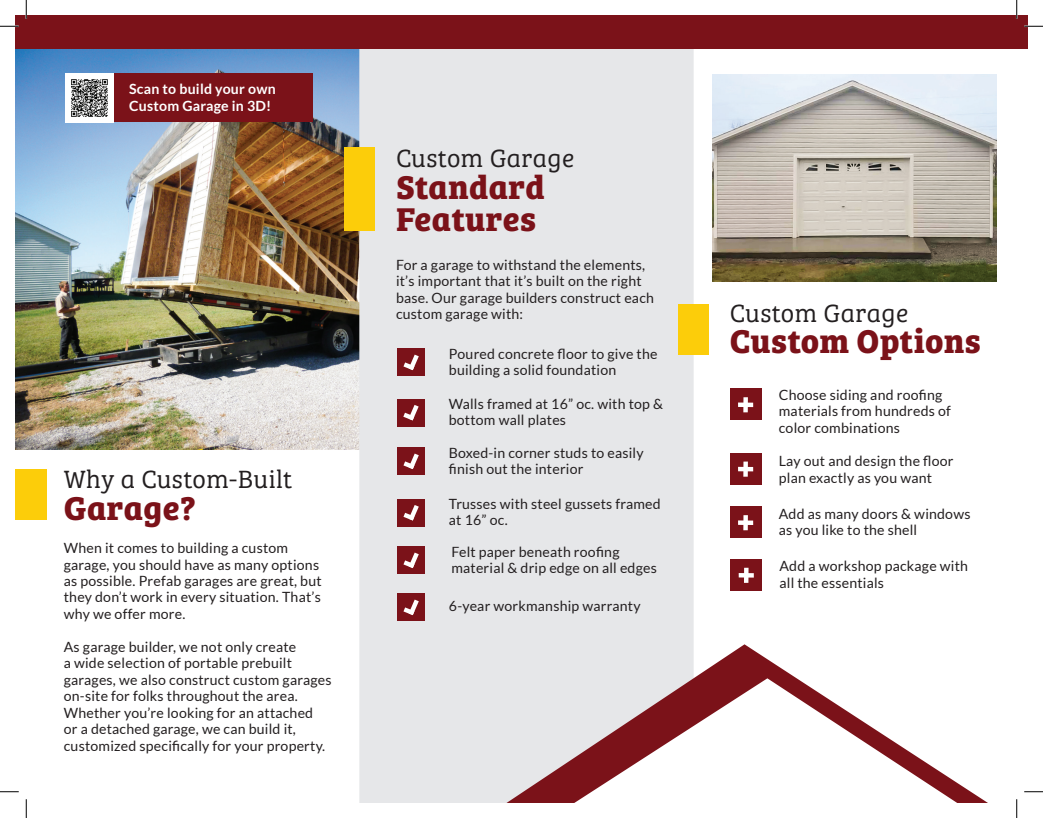
<style>
.page{position:relative;width:1043px;height:818px;background:#fff}
.page>*{position:absolute;margin:0;border:0;box-sizing:border-box;transform-origin:0 0}
.t1{font:700 34.12px/31.8px "Bree Serif";letter-spacing:.015em;color:#7b1219}
.t2{font:25.88px "Bree Serif Lt";letter-spacing:.015em;color:#231f20}
.t3{font:14.12px/16.5px "Lato";letter-spacing:.015em;color:#231f20}
.t4{font:700 14.12px/16.5px "Lato";letter-spacing:.015em;color:#fff}
</style>
<div class="page">
<img style="left:16px;top:48px;width:343px;height:401px">
<div style="left:359px;top:48px;width:334px;height:754px;background:#e6e7e9"></div>
<svg style="left:506px;top:644px;width:482px;height:159px"></svg>
<div style="left:15px;top:15px;width:1013px;height:33px;background:#7b1219"></div>
<div style="left:397px;top:348px;width:28px;height:28px;background:#7b1219"></div>
<div style="left:397px;top:447px;width:28px;height:28px;background:#7b1219"></div>
<div style="left:397px;top:499px;width:28px;height:27px;background:#7b1219"></div>
<div style="left:397px;top:546px;width:28px;height:27px;background:#7b1219"></div>
<div style="left:15px;top:469px;width:31px;height:51px;background:#fccd0a"></div>
<div style="left:345px;top:148px;width:30px;height:83px;background:#fccd0a"></div>
<img style="left:712px;top:74px;width:284px;height:208px">
<div style="left:678px;top:304px;width:30px;height:50px;background:#fccd0a"></div>
<div style="left:730px;top:453px;width:31px;height:32px;background:#7b1219"></div>
<div style="left:730px;top:388px;width:31px;height:32px;background:#7b1219"></div>
<div style="left:730px;top:506px;width:31px;height:32px;background:#7b1219"></div>
<svg style="left:403px;top:354px;width:16px;height:16px"></svg>
<svg style="left:403px;top:453px;width:16px;height:16px"></svg>
<svg style="left:403px;top:505px;width:16px;height:15px"></svg>
<div style="left:397px;top:593px;width:28px;height:28px;background:#7b1219"></div>
<svg style="left:403px;top:552px;width:16px;height:16px"></svg>
<svg style="left:403px;top:599px;width:16px;height:16px"></svg>
<div style="left:743px;top:461px;width:5px;height:15px;background:#fff"></div>
<hr style="left:738px;top:467px;width:15px;height:4px;background:#fff">
<div style="left:743px;top:397px;width:5px;height:15px;background:#fff"></div>
<div style="left:738px;top:402px;width:15px;height:5px;background:#fff"></div>
<div style="left:743px;top:515px;width:5px;height:15px;background:#fff"></div>
<div style="left:738px;top:520px;width:15px;height:5px;background:#fff"></div>
<img style="left:65px;top:74px;width:49px;height:48px">
<div style="left:114px;top:74px;width:198px;height:48px;background:#7b1219"></div>
<div style="left:730px;top:559px;width:32px;height:31px;background:#7b1219"></div>
<svg style="left:744px;top:567px;width:4px;height:16px"></svg>
<svg style="left:738px;top:573px;width:15px;height:4px"></svg>
<div style="left:397px;top:399px;width:28px;height:27px;background:#7b1219"></div>
<svg style="left:403px;top:405px;width:15px;height:15px"></svg>
<svg style="left:0;top:25px;width:19px;height:2px"></svg>
<svg style="left:1024px;top:25px;width:18px;height:2px"></svg>
<svg style="left:0;top:791px;width:19px;height:1px"></svg>
<svg style="left:1024px;top:791px;width:18px;height:1px"></svg>
<svg style="left:25px;top:0;width:2px;height:19px"></svg>
<svg style="left:25px;top:799px;width:2px;height:19px"></svg>
<svg style="left:1015px;top:0;width:2px;height:19px"></svg>
<svg style="left:1016px;top:799px;width:1px;height:19px"></svg>
<p class="t4" style="left:129px;top:81px;width:148px">Scan to build your own<br>Custom Garage in 3D!</p>
<h2 class="t2" style="left:64px;top:460px;width:230px">Why a Custom-Built</h2>
<h1 class="t1" style="left:64px;top:489px;width:133px">Garage?</h1>
<p class="t3" style="left:64px;top:539px;width:259px">When it comes to building a custom garage, you should have as many options as possible. Prefab garages are great, but they don’t work in every situation. That’s why we offer more.</p>
<p class="t3" style="left:64px;top:638px;width:269px">As garage builder, we not only create<br>a wide selection of portable prebuilt garages, we also construct custom garages on-site for folks throughout the area.<br>Whether you’re looking for an attached<br>or a detached garage, we can build it, customized specifically for your property.</p>
<h2 class="t2" style="left:396px;top:140px;width:180px">Custom Garage</h2>
<h1 class="t1" style="left:396px;top:169px;width:150px">Standard<br>Features</h1>
<p class="t3" style="left:396px;top:256px;width:259px">For a garage to withstand the elements, it’s important that it’s built on the right base. Our garage builders construct each custom garage with:</p>
<p class="t3" style="left:449px;top:345px;width:210px">Poured concrete floor to give the</p>
<p class="t3" style="left:449px;top:362px;width:169px">building a solid foundation</p>
<p class="t3" style="left:449px;top:395px;width:216px">Walls framed at 16” oc. with top &amp; bottom wall plates</p>
<p class="t3" style="left:449px;top:444px;width:196px">Boxed-in corner studs to easily finish out the interior</p>
<p class="t3" style="left:449px;top:495px;width:213px">Trusses with steel gussets framed at 16” oc.</p>
<p class="t3" style="left:451px;top:543px;width:207px">Felt paper beneath roofing material &amp; drip edge on all edges</p>
<p class="t3" style="left:449px;top:598px;width:193px">6-year workmanship warranty</p>
<h2 class="t2" style="left:730px;top:294px;width:180px">Custom Garage</h2>
<h1 class="t1" style="left:730px;top:323px;width:252px">Custom Options</h1>
<p class="t3" style="left:778px;top:386px;width:174px">Choose siding and roofing materials from hundreds of color combinations</p>
<p class="t3" style="left:778px;top:453px;width:176px">Lay out and design the floor plan exactly as you want</p>
<p class="t3" style="left:778px;top:505px;width:193px">Add as many doors &amp; windows as you like to the shell</p>
<p class="t3" style="left:779px;top:558px;width:190px">Add a workshop package with all the essentials</p>
</div>
